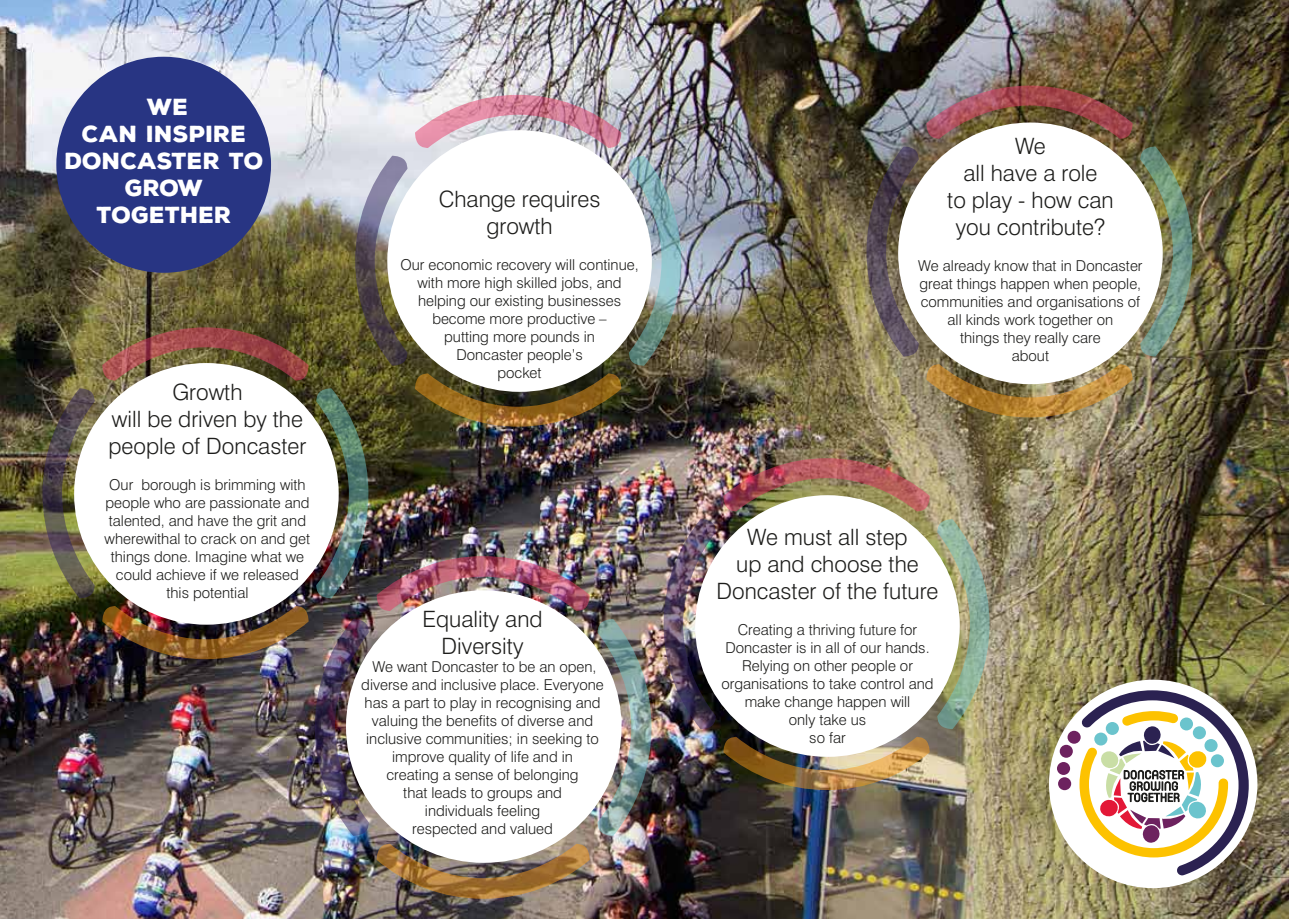
<style>
.page{position:relative;width:1289px;height:919px;background:#fff}
.page>*{position:absolute;margin:0;border:0;box-sizing:border-box;transform-origin:0 0}
.t1{font:300 22.5px/27px "Swiss 721 BT";color:#1d1d1b}
.t2{font:900 22.5px "Nexa Rust Sans";color:#fff}
.t3{font:300 15px/18px "Swiss 721 BT";color:#1d1d1b;text-align:center}
</style>
<div class="page">
<img style="left:0;top:0;width:1288px;height:918px">
<div style="left:1048px;top:679px;width:209px;height:209px;background:#fff;border-radius:50%"></div>
<div style="left:387px;top:130px;width:265px;height:262px;background:#fff;border-radius:50%"></div>
<div style="left:74px;top:363px;width:265px;height:261px;background:#fff;border-radius:50%"></div>
<div style="left:695px;top:495px;width:264px;height:261px;background:#fff;border-radius:50%"></div>
<div style="left:346px;top:590px;width:275px;height:272px;background:#fff;border-radius:50%"></div>
<div style="left:898px;top:122px;width:264px;height:262px;background:#fff;border-radius:50%"></div>
<div style="left:56px;top:57px;width:215px;height:216px;background:#283583;border-radius:50%"></div>
<svg style="left:355px;top:155px;width:53px;height:211px"></svg>
<svg style="left:415px;top:95px;width:206px;height:53px"></svg>
<img style="left:628px;top:155px;width:53px;height:211px">
<img style="left:415px;top:373px;width:206px;height:53px">
<img style="left:663px;top:519px;width:53px;height:210px">
<img style="left:723px;top:458px;width:207px;height:53px">
<svg style="left:936px;top:519px;width:53px;height:210px"></svg>
<img style="left:723px;top:736px;width:207px;height:54px">
<img style="left:315px;top:618px;width:54px;height:218px">
<img style="left:376px;top:556px;width:214px;height:55px">
<img style="left:597px;top:618px;width:54px;height:218px">
<img style="left:376px;top:843px;width:214px;height:55px">
<img style="left:866px;top:146px;width:53px;height:211px">
<img style="left:926px;top:86px;width:206px;height:53px">
<img style="left:1139px;top:146px;width:53px;height:211px">
<img style="left:926px;top:364px;width:206px;height:53px">
<img style="left:42px;top:388px;width:53px;height:210px">
<svg style="left:102px;top:327px;width:207px;height:54px"></svg>
<img style="left:316px;top:388px;width:52px;height:210px">
<img style="left:102px;top:605px;width:207px;height:54px">
<div style="left:1058px;top:777px;width:13px;height:13px;background:#6d225f;border-radius:50%"></div>
<div style="left:1056px;top:762px;width:14px;height:12px;background:#6d225f;border-radius:50%"></div>
<div style="left:1059px;top:744px;width:13px;height:13px;background:#6d225f;border-radius:50%"></div>
<div style="left:1067px;top:730px;width:13px;height:13px;background:#6d225f;border-radius:50%"></div>
<svg style="left:1079px;top:690px;width:169px;height:185px"></svg>
<p class="t2" style="left:147px;top:92px;width:43px">WE</p>
<p class="t2" style="left:82px;top:119px;width:166px">CAN INSPIRE</p>
<p class="t2" style="left:65px;top:146px;width:200px">DONCASTER TO</p>
<p class="t2" style="left:125px;top:173px;width:80px">GROW</p>
<p class="t2" style="left:97px;top:200px;width:136px">TOGETHER</p>
<p class="t1" style="left:172px;top:378px;width:72px">Growth</p>
<p class="t1" style="left:109px;top:405px;width:199px">will be driven by the people of Doncaster</p>
<p class="t3" style="left:105px;top:476px;width:207px">Our borough is brimming with people who are passionate and talented, and have the grit and wherewithal to crack on and get things done. Imagine what we</p>
<p class="t3" style="left:116px;top:566px;width:184px">could achieve if we released</p>
<p class="t3" style="left:166px;top:584px;width:84px">this potential</p>
<p class="t1" style="left:439px;top:185px;width:163px">Change requires</p>
<p class="t1" style="left:486px;top:212px;width:68px">growth</p>
<p class="t3" style="left:400px;top:255px;width:240px">Our economic recovery will continue, with more high skilled jobs, and helping our existing businesses become more productive –</p>
<p class="t3" style="left:444px;top:327px;width:152px">putting more pounds in</p>
<p class="t3" style="left:456px;top:345px;width:128px">Doncaster people’s</p>
<p class="t3" style="left:497px;top:363px;width:46px">pocket</p>
<p class="t1" style="left:422px;top:605px;width:122px">Equality and</p>
<p class="t1" style="left:441px;top:632px;width:83px">Diversity</p>
<p class="t3" style="left:361px;top:657px;width:244px">We want Doncaster to be an open, diverse and inclusive place. Everyone has a part to play in recognising and valuing the benefits of diverse and inclusive communities; in seeking to improve quality of life and in</p>
<p class="t3" style="left:386px;top:765px;width:194px">creating a sense of belonging</p>
<p class="t3" style="left:403px;top:783px;width:160px">that leads to groups and</p>
<p class="t3" style="left:425px;top:801px;width:117px">individuals feeling</p>
<p class="t3" style="left:412px;top:819px;width:142px">respected and valued</p>
<p class="t1" style="left:1015px;top:132px;width:32px">We</p>
<p class="t1" style="left:963px;top:159px;width:135px">all have a role</p>
<p class="t1" style="left:947px;top:186px;width:168px">to play - how can</p>
<p class="t1" style="left:955px;top:213px;width:151px">you contribute?</p>
<p class="t3" style="left:918px;top:256px;width:226px;text-align:justify">We already know that in Doncaster great things happen when people, communities and organisations of</p>
<p class="t3" style="left:947px;top:310px;width:167px">all kinds work together on</p>
<p class="t3" style="left:960px;top:328px;width:142px">things they really care</p>
<p class="t3" style="left:1011px;top:346px;width:39px">about</p>
<p class="t1" style="left:747px;top:523px;width:162px">We must all step</p>
<p class="t1" style="left:716px;top:550px;width:223px;text-align:center">up and choose the<br>Doncaster of the future</p>
<p class="t3" style="left:721px;top:620px;width:214px">Creating a thriving future for<br>Doncaster is in all of our hands.<br>Relying on other people or organisations to take control and make change happen will</p>
<p class="t3" style="left:788px;top:710px;width:79px">only take us</p>
<p class="t3" style="left:809px;top:728px;width:38px">so far</p>
</div>
